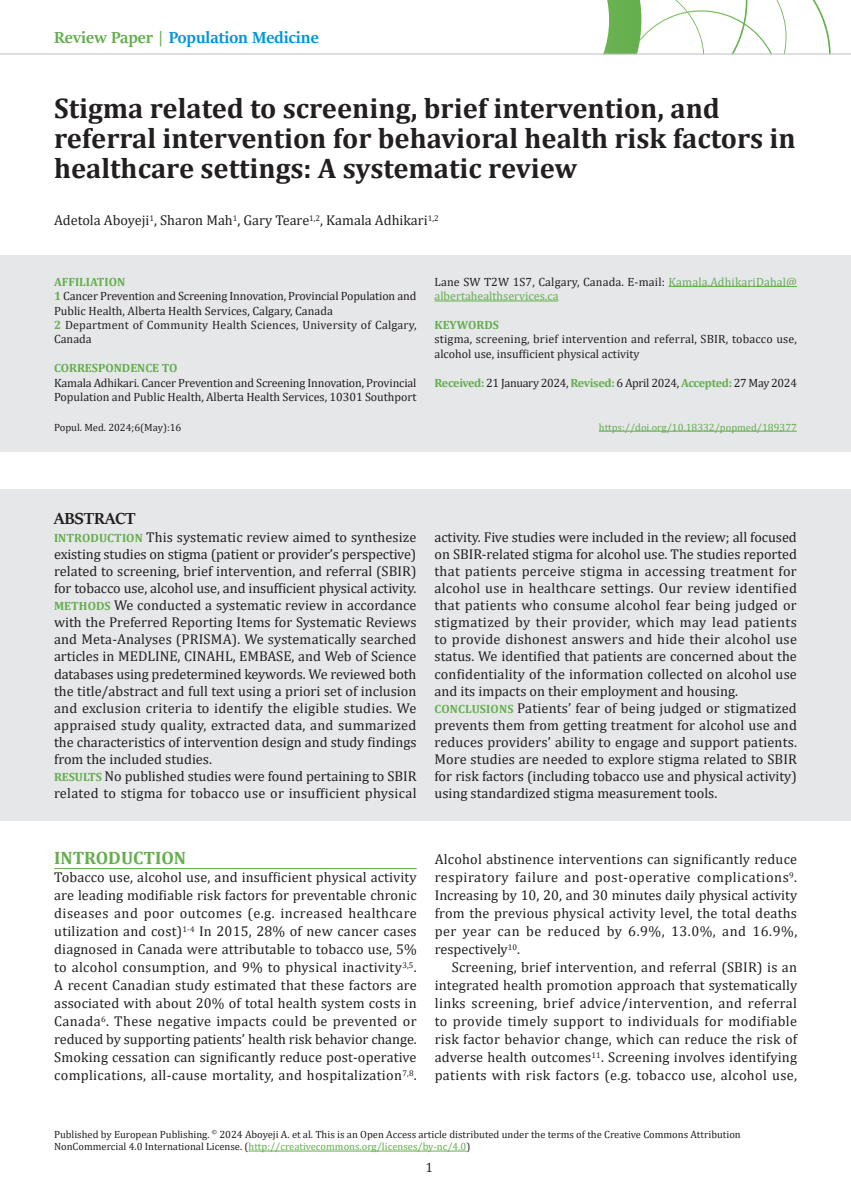
<style>
.page{position:relative;width:851px;height:1191px;background:#fff}
.page>*{position:absolute;margin:0;border:0;box-sizing:border-box;transform-origin:0 0}
.t1{font:700 28.5px/30px "Cambria";color:#231f20}
.t2{font:700 18px "Sitka Banner";color:#0095d9}
.t3{font:700 18px "Cambria";color:#64ae4d}
.t4{font:700 18px "Sitka Banner";color:#231f20}
.t5{font:14.25px/17.1px "Cambria";letter-spacing:.005em;color:#231f20;text-align:justify}
.t6{font:13.5px "Cambria";color:#231f20}
.t7{font:12px/14.4px "Cambria";color:#231f20}
.t8{font:12px/14.4px "Cambria";letter-spacing:.01em;color:#64ae4d}
.t9{font:12px "Cambria";letter-spacing:-.025em;color:#231f20}
.t10{font:700 12px "Cambria";color:#64ae4d}
.t11{font:10.5px/12.6px "Cambria";color:#231f20}
.t12{font:10.5px "Cambria";color:#64ae4d}
.s1{color:#64ae4d}
.s2{font-weight:700;color:#64ae4d}
.s3{color:#231f20}
.s4{font-weight:700;font-size:12px;color:#64ae4d}
</style>
<div class="page">
<svg style="left:536px;top:0;width:294px;height:54px"></svg>
<hr style="left:0;top:54px;width:850px;height:1px;background:#bcbdc0">
<hr style="left:54px;top:868px;width:362px;height:1px;background:#64ae4d">
<div style="left:0;top:489px;width:850px;height:332px;background:#e6e7e9"></div>
<div style="left:0;top:255px;width:850px;height:197px;background:#e6e7e9"></div>
<hr style="left:668px;top:286px;width:128px;height:1px;background:#64ae4d">
<hr style="left:434px;top:301px;width:124px;height:1px;background:#64ae4d">
<hr style="left:248px;top:1150px;width:218px;height:1px;background:#64ae4d">
<hr style="left:598px;top:431px;width:198px;height:1px;background:#64ae4d">
<p class="t2" style="left:54px;top:25px;width:266px"><span class="s1">Review Paper |</span> Population Medicine</p>
<h1 class="t1" style="left:54px;top:93px;width:743px">Stigma related to screening, brief intervention, and referral intervention for behavioral health risk factors in healthcare settings: A systematic review</h1>
<p class="t5" style="left:54px;top:212px;width:386px">Adetola Aboyeji<sup>1</sup>, Sharon Mah<sup>1</sup>, Gary Teare<sup>1,2</sup>, Kamala Adhikari<sup>1,2</sup></p>
<p class="t7" style="left:54px;top:274px;width:364px"><span class="s2">AFFILIATION<br>1</span> Cancer Prevention and Screening Innovation, Provincial Population and Public Health, Alberta Health Services, Calgary, Canada<br><span class="s2">2</span> Department of Community Health Sciences, University of Calgary, Canada</p>
<p class="t10" style="left:54px;top:360px;width:125px">CORRESPONDENCE TO</p>
<p class="t7" style="left:54px;top:375px;width:364px">Kamala Adhikari. Cancer Prevention and Screening Innovation, Provincial<br>Population and Public Health, Alberta Health Services, 10301 Southport</p>
<p class="t8" style="left:434px;top:274px;width:364px"><span class="s3">Lane SW T2W 1S7, Calgary, Canada. E-mail:</span> Kamala.AdhikariDahal@ albertahealthservices.ca</p>
<p class="t10" style="left:434px;top:316px;width:66px">KEYWORDS</p>
<p class="t7" style="left:434px;top:332px;width:364px">stigma, screening, brief intervention and referral, SBIR, tobacco use, alcohol use, insufficient physical activity</p>
<p class="t9" style="left:434px;top:375px;width:364px"><span class="s2">Received:</span> 21 January 2024, <span class="s2">Revised:</span> 6 April 2024, <span class="s2">Accepted:</span> 27 May 2024</p>
<p class="t11" style="left:54px;top:420px;width:129px">Popul. Med. 2024;6(May):16</p>
<p class="t12" style="left:598px;top:421px;width:199px">https://doi.org/10.18332/popmed/189377</p>
<p class="t4" style="left:54px;top:506px;width:83px">ABSTRACT</p>
<p class="t5" style="left:54px;top:528px;width:364px;text-align:left"><span class="s4">INTRODUCTION</span> This systematic review aimed to synthesize existing studies on stigma (patient or provider’s perspective) related to screening, brief intervention, and referral (SBIR) for tobacco use, alcohol use, and insufficient physical activity.<br><span class="s4">METHODS</span> We conducted a systematic review in accordance with the Preferred Reporting Items for Systematic Reviews and Meta-Analyses (PRISMA). We systematically searched articles in MEDLINE, CINAHL, EMBASE, and Web of Science databases using predetermined keywords. We reviewed both the title/abstract and full text using a priori set of inclusion and exclusion criteria to identify the eligible studies. We appraised study quality, extracted data, and summarized the characteristics of intervention design and study findings from the included studies.<br><span class="s4">RESULTS</span> No published studies were found pertaining to SBIR related to stigma for tobacco use or insufficient physical</p>
<p class="t5" style="left:434px;top:528px;width:364px;text-align:left">activity. Five studies were included in the review; all focused on SBIR-related stigma for alcohol use. The studies reported that patients perceive stigma in accessing treatment for alcohol use in healthcare settings. Our review identified that patients who consume alcohol fear being judged or stigmatized by their provider, which may lead patients to provide dishonest answers and hide their alcohol use status. We identified that patients are concerned about the confidentiality of the information collected on alcohol use and its impacts on their employment and housing.<br><span class="s4">CONCLUSIONS</span> Patients’ fear of being judged or stigmatized prevents them from getting treatment for alcohol use and reduces providers’ ability to engage and support patients.<br>More studies are needed to explore stigma related to SBIR for risk factors (including tobacco use and physical activity) using standardized stigma measurement tools.</p>
<p class="t3" style="left:54px;top:845px;width:133px">INTRODUCTION</p>
<p class="t5" style="left:54px;top:868px;width:364px;line-height:18px">Tobacco use, alcohol use, and insufficient physical activity are leading modifiable risk factors for preventable chronic diseases and poor outcomes (e.g. increased healthcare utilization and cost)<sup>1-4</sup> In 2015, 28% of new cancer cases diagnosed in Canada were attributable to tobacco use, 5% to alcohol consumption, and 9% to physical inactivity<sup>3,5</sup>.<br>A recent Canadian study estimated that these factors are associated with about 20% of total health system costs in Canada<sup>6</sup>. These negative impacts could be prevented or reduced by supporting patients’ health risk behavior change.<br>Smoking cessation can significantly reduce post-operative complications, all-cause mortality, and hospitalization<sup>7,8</sup>.</p>
<p class="t5" style="left:434px;top:850px;width:364px;line-height:18px">Alcohol abstinence interventions can significantly reduce respiratory failure and post-operative complications<sup>9</sup>.<br>Increasing by 10, 20, and 30 minutes daily physical activity from the previous physical activity level, the total deaths per year can be reduced by 6.9%, 13.0%, and 16.9%, respectively<sup>10</sup>.</p>
<p class="t5" style="left:434px;top:958px;width:364px;line-height:18px;text-indent:17px">Screening, brief intervention, and referral (SBIR) is an integrated health promotion approach that systematically links screening, brief advice/intervention, and referral to provide timely support to individuals for modifiable risk factor behavior change, which can reduce the risk of adverse health outcomes<sup>11</sup>. Screening involves identifying patients with risk factors (e.g. tobacco use, alcohol use,</p>
<p class="t11" style="left:54px;top:1127px;width:688px">Published by European Publishing. <sup>©</sup> 2024 Aboyeji A. et al. This is an Open Access article distributed under the terms of the Creative Commons Attribution<br>NonCommercial 4.0 International License. (<span class="s1">http://creativecommons.org/licenses/by-nc/4.0</span>)</p>
<p class="t6" style="left:425px;top:1159px;width:9px">1</p>
</div>
